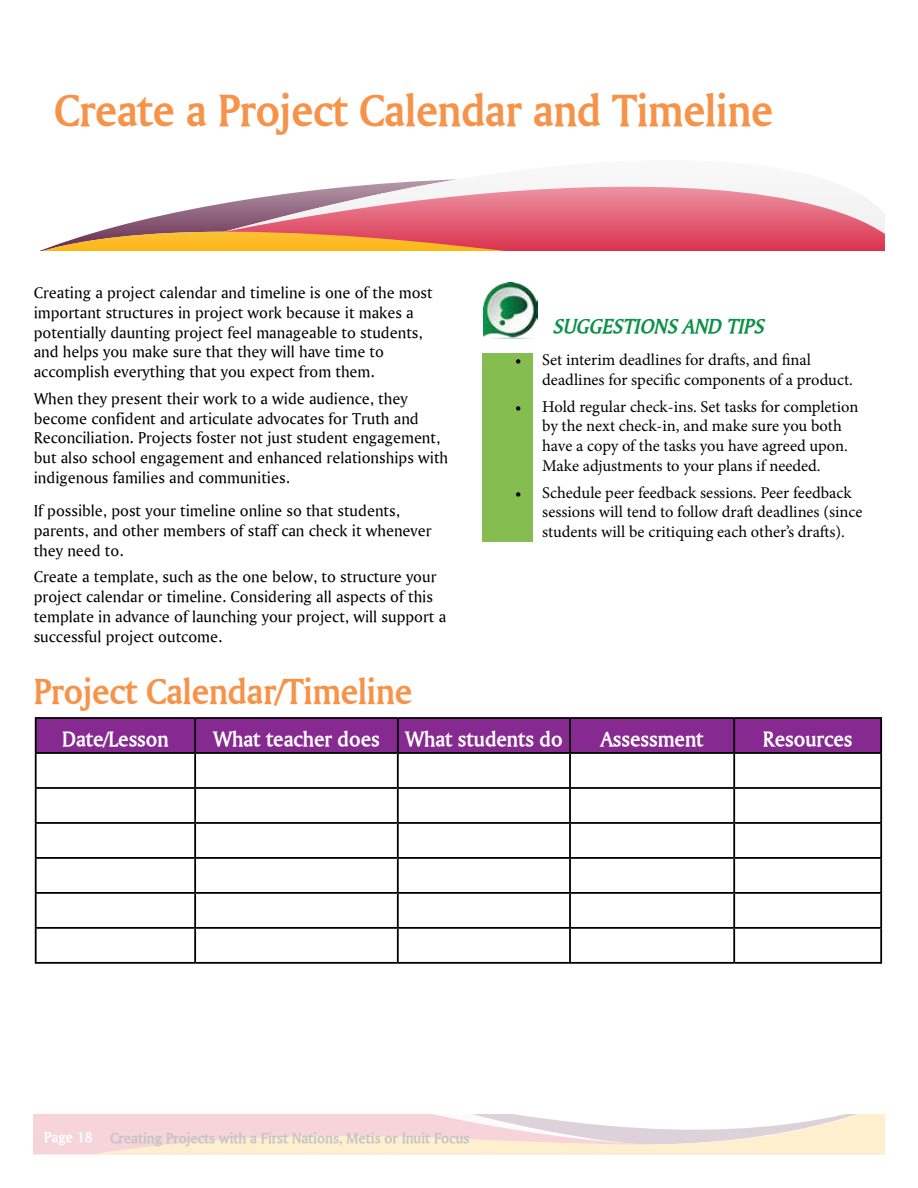
<style>
.page{position:relative;width:918px;height:1188px;background:#fff}
.page>*{position:absolute;margin:0;border:0;box-sizing:border-box;transform-origin:0 0}
.t1{font:700 45px "Ameretto";color:#f79348}
.t2{font:700 35.85px "Ameretto";color:#f79348}
.t3{font:700 21.6px "Ameretto";color:#fff}
.t4{font:italic 700 21px "Ameretto";color:#0c9146}
.t5{font:16.5px/19.8px "Ameretto Normal";color:#000}
.t6{font:16.5px/19.8px "Minion Pro";color:#000}
.t7{font:700 15px "Ameretto";color:#c2c4c6}
.s1{color:#fff}
</style>
<div class="page">
<svg style="left:34px;top:1115px;width:850px;height:40px;background:#f7e3d9"></svg>
<div style="left:483px;top:353px;width:50px;height:189px;background:#85bd50"></div>
<img style="left:484px;top:283px;width:54px;height:55px">
<svg style="left:716px;top:190px;width:168px;height:61px"></svg>
<svg style="left:39px;top:179px;width:677px;height:72px"></svg>
<div style="left:37px;top:719px;width:843px;height:33px;background:#862990"></div>
<svg style="left:37px;top:754px;width:843px;height:208px"></svg>
<hr style="left:35px;top:717px;width:160px;height:2px;background:#000">
<hr style="left:35px;top:719px;width:2px;height:33px;background:#000">
<hr style="left:195px;top:717px;width:203px;height:2px;background:#000">
<hr style="left:194px;top:719px;width:2px;height:33px;background:#000">
<hr style="left:398px;top:717px;width:172px;height:2px;background:#000">
<hr style="left:397px;top:719px;width:2px;height:33px;background:#000">
<hr style="left:570px;top:717px;width:164px;height:2px;background:#000">
<hr style="left:569px;top:719px;width:2px;height:33px;background:#000">
<hr style="left:734px;top:717px;width:148px;height:2px;background:#000">
<hr style="left:733px;top:719px;width:2px;height:33px;background:#000">
<hr style="left:880px;top:719px;width:2px;height:33px;background:#000">
<hr style="left:35px;top:752px;width:160px;height:2px;background:#000">
<hr style="left:35px;top:754px;width:2px;height:33px;background:#000">
<hr style="left:195px;top:752px;width:203px;height:2px;background:#000">
<hr style="left:194px;top:754px;width:2px;height:33px;background:#000">
<hr style="left:398px;top:752px;width:172px;height:2px;background:#000">
<hr style="left:397px;top:754px;width:2px;height:33px;background:#000">
<hr style="left:570px;top:752px;width:164px;height:2px;background:#000">
<hr style="left:569px;top:754px;width:2px;height:33px;background:#000">
<hr style="left:734px;top:752px;width:148px;height:2px;background:#000">
<hr style="left:733px;top:754px;width:2px;height:33px;background:#000">
<hr style="left:880px;top:754px;width:2px;height:33px;background:#000">
<hr style="left:35px;top:787px;width:160px;height:2px;background:#000">
<hr style="left:35px;top:789px;width:2px;height:33px;background:#000">
<hr style="left:195px;top:787px;width:203px;height:2px;background:#000">
<hr style="left:194px;top:789px;width:2px;height:33px;background:#000">
<hr style="left:398px;top:787px;width:172px;height:2px;background:#000">
<hr style="left:397px;top:789px;width:2px;height:33px;background:#000">
<hr style="left:570px;top:787px;width:164px;height:2px;background:#000">
<hr style="left:569px;top:789px;width:2px;height:33px;background:#000">
<hr style="left:734px;top:787px;width:148px;height:2px;background:#000">
<hr style="left:733px;top:789px;width:2px;height:33px;background:#000">
<hr style="left:880px;top:789px;width:2px;height:33px;background:#000">
<hr style="left:35px;top:822px;width:160px;height:2px;background:#000">
<hr style="left:35px;top:824px;width:2px;height:33px;background:#000">
<hr style="left:195px;top:822px;width:203px;height:2px;background:#000">
<hr style="left:194px;top:824px;width:2px;height:33px;background:#000">
<hr style="left:398px;top:822px;width:172px;height:2px;background:#000">
<hr style="left:397px;top:824px;width:2px;height:33px;background:#000">
<hr style="left:570px;top:822px;width:164px;height:2px;background:#000">
<hr style="left:569px;top:824px;width:2px;height:33px;background:#000">
<hr style="left:734px;top:822px;width:148px;height:2px;background:#000">
<hr style="left:733px;top:824px;width:2px;height:33px;background:#000">
<hr style="left:880px;top:824px;width:2px;height:33px;background:#000">
<hr style="left:35px;top:857px;width:160px;height:2px;background:#000">
<hr style="left:35px;top:859px;width:2px;height:33px;background:#000">
<hr style="left:195px;top:857px;width:203px;height:2px;background:#000">
<hr style="left:194px;top:859px;width:2px;height:33px;background:#000">
<hr style="left:398px;top:857px;width:172px;height:2px;background:#000">
<hr style="left:397px;top:859px;width:2px;height:33px;background:#000">
<hr style="left:570px;top:857px;width:164px;height:2px;background:#000">
<hr style="left:569px;top:859px;width:2px;height:33px;background:#000">
<hr style="left:734px;top:857px;width:148px;height:2px;background:#000">
<hr style="left:733px;top:859px;width:2px;height:33px;background:#000">
<hr style="left:880px;top:859px;width:2px;height:33px;background:#000">
<hr style="left:35px;top:892px;width:160px;height:2px;background:#000">
<hr style="left:35px;top:894px;width:2px;height:33px;background:#000">
<hr style="left:195px;top:892px;width:203px;height:2px;background:#000">
<hr style="left:194px;top:894px;width:2px;height:33px;background:#000">
<hr style="left:398px;top:892px;width:172px;height:2px;background:#000">
<hr style="left:397px;top:894px;width:2px;height:33px;background:#000">
<hr style="left:570px;top:892px;width:164px;height:2px;background:#000">
<hr style="left:569px;top:894px;width:2px;height:33px;background:#000">
<hr style="left:734px;top:892px;width:148px;height:2px;background:#000">
<hr style="left:733px;top:894px;width:2px;height:33px;background:#000">
<hr style="left:880px;top:894px;width:2px;height:33px;background:#000">
<hr style="left:35px;top:927px;width:160px;height:2px;background:#000">
<hr style="left:35px;top:929px;width:2px;height:33px;background:#000">
<hr style="left:195px;top:927px;width:203px;height:2px;background:#000">
<hr style="left:194px;top:929px;width:2px;height:33px;background:#000">
<hr style="left:398px;top:927px;width:172px;height:2px;background:#000">
<hr style="left:397px;top:929px;width:2px;height:33px;background:#000">
<hr style="left:570px;top:927px;width:164px;height:2px;background:#000">
<hr style="left:569px;top:929px;width:2px;height:33px;background:#000">
<hr style="left:734px;top:927px;width:148px;height:2px;background:#000">
<hr style="left:733px;top:929px;width:2px;height:33px;background:#000">
<hr style="left:880px;top:929px;width:2px;height:33px;background:#000">
<hr style="left:35px;top:962px;width:160px;height:2px;background:#000">
<hr style="left:195px;top:962px;width:203px;height:2px;background:#000">
<hr style="left:398px;top:962px;width:172px;height:2px;background:#000">
<hr style="left:570px;top:962px;width:164px;height:2px;background:#000">
<hr style="left:734px;top:962px;width:148px;height:2px;background:#000">
<h1 class="t1" style="left:54px;top:82px;width:721px">Create a Project Calendar and Timeline</h1>
<p class="t5" style="left:34px;top:282px;width:400px">Creating a project calendar and timeline is one of the most important structures in project work because it makes a potentially daunting project feel manageable to students, and helps you make sure that they will have time to accomplish everything that you expect from them.</p>
<p class="t5" style="left:34px;top:388px;width:416px">When they present their work to a wide audience, they become confident and articulate advocates for Truth and Reconciliation. Projects foster not just student engagement, but also school engagement and enhanced relationships with indigenous families and communities.</p>
<p class="t5" style="left:34px;top:501px;width:399px">If possible, post your timeline online so that students, parents, and other members of staff can check it whenever they need to.</p>
<p class="t5" style="left:34px;top:567px;width:414px">Create a template, such as the one below, to structure your project calendar or timeline. Considering all aspects of this template in advance of launching your project, will support a successful project outcome.</p>
<h2 class="t2" style="left:34px;top:669px;width:380px">Project Calendar/Timeline</h2>
<h3 class="t3" style="left:62px;top:725px;width:108px">Date/Lesson</h3>
<h3 class="t3" style="left:213px;top:725px;width:351px">What teacher does What students do</h3>
<h3 class="t3" style="left:601px;top:725px;width:105px">Assessment</h3>
<h3 class="t3" style="left:763px;top:725px;width:91px">Resources</h3>
<p class="t4" style="left:553px;top:313px;width:23px">SUGGESTI</p>
<p class="t4" style="left:639px;top:313px;width:58px">ONS AND</p>
<p class="t4" style="left:726px;top:313px;width:22px">TIPS</p>
<p class="t6" style="left:542px;top:350px;width:312px;text-indent:-27px">• Set interim deadlines for drafts, and final deadlines for specific components of a product.</p>
<p class="t6" style="left:542px;top:396px;width:318px;text-indent:-27px">• Hold regular check-ins. Set tasks for completion by the next check-in, and make sure you both have a copy of the tasks you have agreed upon.<br>Make adjustments to your plans if needed.</p>
<p class="t6" style="left:542px;top:482px;width:322px;text-indent:-27px">• Schedule peer feedback sessions. Peer feedback sessions will tend to follow draft deadlines (since students will be critiquing each other’s drafts).</p>
<p class="t7" style="left:44px;top:1129px;width:427px"><span class="s1">Page 18</span> Creating Projects with a First Nations, Metis or Inuit Focus</p>
</div>
